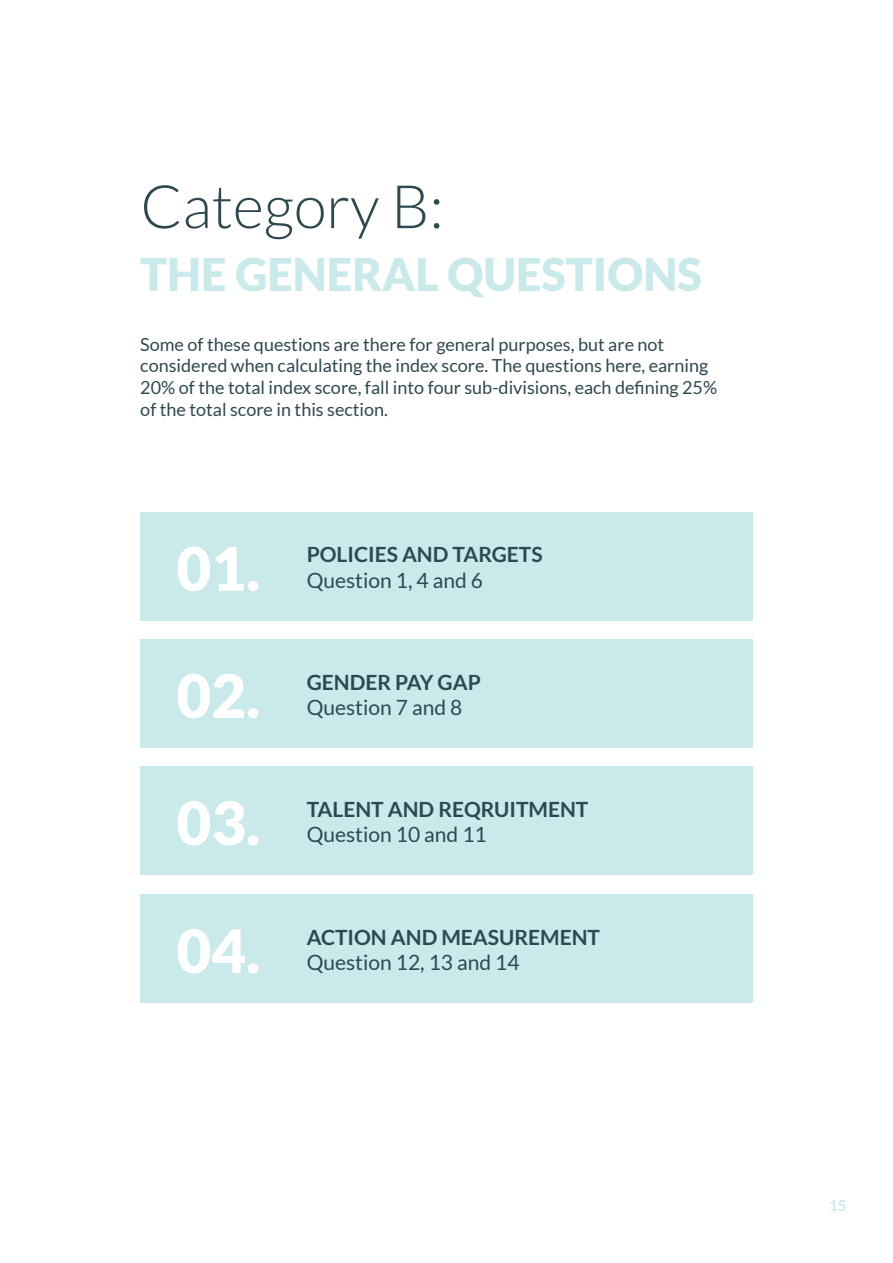
<style>
.page{position:relative;width:893px;height:1263px;background:#fff}
.page>*{position:absolute;margin:0;border:0;box-sizing:border-box;transform-origin:0 0}
.t1{font:900 60px/127.4px "Lato";color:#fff;text-align:justify}
.t2{font:300 60px "Lato";color:#2f484f}
.t3{font:900 45px "Lato";color:#c9e9ea}
.t4{font:700 21px "Lato";color:#2f484f}
.t5{font:21px "Lato";color:#2f484f}
.t6{font:18px/21.6px "Lato";color:#2f484f}
.t7{font:700 15px "Lato";color:#c9e9ea}
</style>
<div class="page">
<div style="left:140px;top:512px;width:613px;height:109px;background:#c9e9ea"></div>
<div style="left:140px;top:639px;width:613px;height:109px;background:#c9e9ea"></div>
<div style="left:140px;top:766px;width:613px;height:109px;background:#c9e9ea"></div>
<div style="left:140px;top:894px;width:613px;height:109px;background:#c9e9ea"></div>
<h1 class="t2" style="left:140px;top:174px;width:305px">Category B:</h1>
<h2 class="t3" style="left:140px;top:249px;width:563px">THE GENERAL QUESTIONS</h2>
<p class="t6" style="left:140px;top:333px;width:578px">Some of these questions are there for general purposes, but are not considered when calculating the index score. The questions here, earning 20% of the total index score, fall into four sub-divisions, each defining 25% of the total score in this section.</p>
<h1 class="t1" style="left:176px;top:504px;width:85px">01.<br>02.<br>03.<br>04.</h1>
<p class="t4" style="left:307px;top:543px;width:237px">POLICIES AND TARGETS</p>
<p class="t5" style="left:307px;top:568px;width:178px">Question 1, 4 and 6</p>
<p class="t4" style="left:307px;top:670px;width:176px">GENDER PAY GAP</p>
<p class="t5" style="left:307px;top:695px;width:157px">Question 7 and 8</p>
<p class="t4" style="left:307px;top:797px;width:283px">TALENT AND REQRUITMENT</p>
<p class="t5" style="left:307px;top:823px;width:182px">Question 10 and 11</p>
<p class="t4" style="left:307px;top:925px;width:295px">ACTION AND MEASUREMENT</p>
<p class="t5" style="left:307px;top:951px;width:214px">Question 12, 13 and 14</p>
<p class="t7" style="left:829px;top:1197px;width:19px">15</p>
</div>
